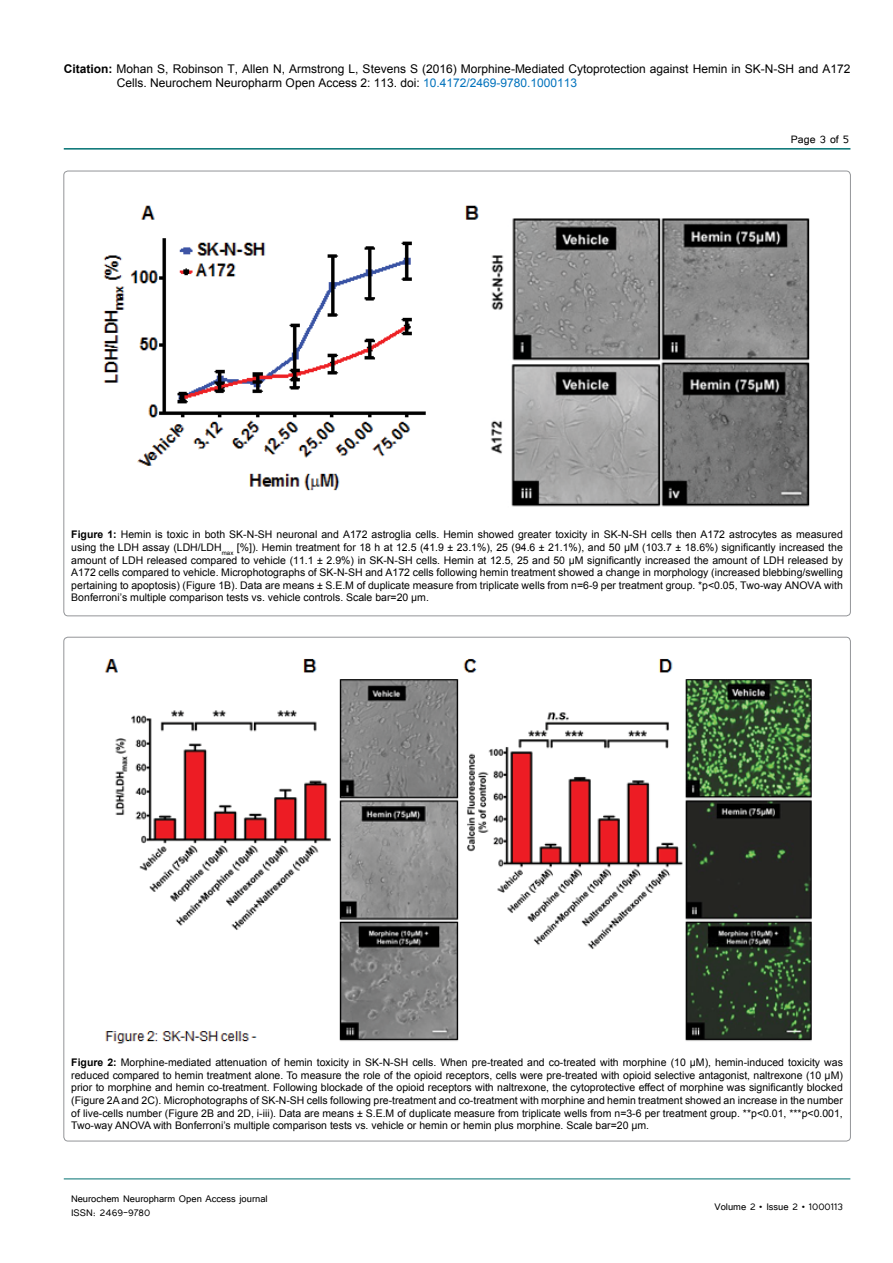
<style>
.page{position:relative;width:893px;height:1263px;background:#fff}
.page>*{position:absolute;margin:0;border:0;box-sizing:border-box;transform-origin:0 0}
.t1{font:13.5px "Tunga";color:#000}
.t2{font:12px/14.4px "Arial";color:#000}
.t3{font:12px/14.4px "Tunga";color:#000}
.t4{font:10.5px/12.6px "Arial";color:#000;text-align:justify}
.s1{font-weight:700}
.s2{color:#0072bc}
</style>
<div class="page">
<hr style="left:64px;top:148px;width:786px;height:2px;background:#007071">
<hr style="left:64px;top:1179px;width:786px;height:1px;background:#007071">
<img style="left:103px;top:205px;width:707px;height:302px">
<img style="left:104px;top:659px;width:708px;height:385px">
<p class="t2" style="left:117px;top:61px;width:735px;text-indent:-53px"><span class="s1">Citation:</span> Mohan S, Robinson T, Allen N, Armstrong L, Stevens S (2016) Morphine-Mediated Cytoprotection against Hemin in SK-N-SH and A172<br>Cells. Neurochem Neuropharm Open Access 2: 113. doi: <span class="s2">10.4172/2469-9780.1000113</span></p>
<p class="t1" style="left:791px;top:131px;width:59px">Page 3 of 5</p>
<p class="t4" style="left:71px;top:528px;width:773px"><span class="s1">Figure 1:</span> Hemin is toxic in both SK-N-SH neuronal and A172 astroglia cells. Hemin showed greater toxicity in SK-N-SH cells then A172 astrocytes as measured using the LDH assay (LDH/LDH<sub>max</sub> [%]). Hemin treatment for 18 h at 12.5 (41.9 ± 23.1%), 25 (94.6 ± 21.1%), and 50 µM (103.7 ± 18.6%) significantly increased the amount of LDH released compared to vehicle (11.1 ± 2.9%) in SK-N-SH cells. Hemin at 12.5, 25 and 50 µM significantly increased the amount of LDH released by A172 cells compared to vehicle. Microphotographs of SK-N-SH and A172 cells following hemin treatment showed a change in morphology (increased blebbing/swelling pertaining to apoptosis) (Figure 1B). Data are means ± S.E.M of duplicate measure from triplicate wells from n=6-9 per treatment group. *p&lt;0.05, Two-way ANOVA with Bonferroni’s multiple comparison tests vs. vehicle controls. Scale bar=20 µm.</p>
<p class="t4" style="left:71px;top:1056px;width:773px"><span class="s1">Figure 2:</span> Morphine-mediated attenuation of hemin toxicity in SK-N-SH cells. When pre-treated and co-treated with morphine (10 µM), hemin-induced toxicity was reduced compared to hemin treatment alone. To measure the role of the opioid receptors, cells were pre-treated with opioid selective antagonist, naltrexone (10 µM) prior to morphine and hemin co-treatment. Following blockade of the opioid receptors with naltrexone, the cytoprotective effect of morphine was significantly blocked (Figure 2A and 2C). Microphotographs of SK-N-SH cells following pre-treatment and co-treatment with morphine and hemin treatment showed an increase in the number of live-cells number (Figure 2B and 2D, i-iii). Data are means ± S.E.M of duplicate measure from triplicate wells from n=3-6 per treatment group. **p&lt;0.01, ***p&lt;0.001, Two-way ANOVA with Bonferroni’s multiple comparison tests vs. vehicle or hemin or hemin plus morphine. Scale bar=20 µm.</p>
<p class="t3" style="left:71px;top:1190px;width:198px">Neurochem Neuropharm Open Access journal<br>ISSN: 2469-9780</p>
<p class="t3" style="left:714px;top:1199px;width:130px">Volume 2 • Issue 2 • 1000113</p>
</div>
